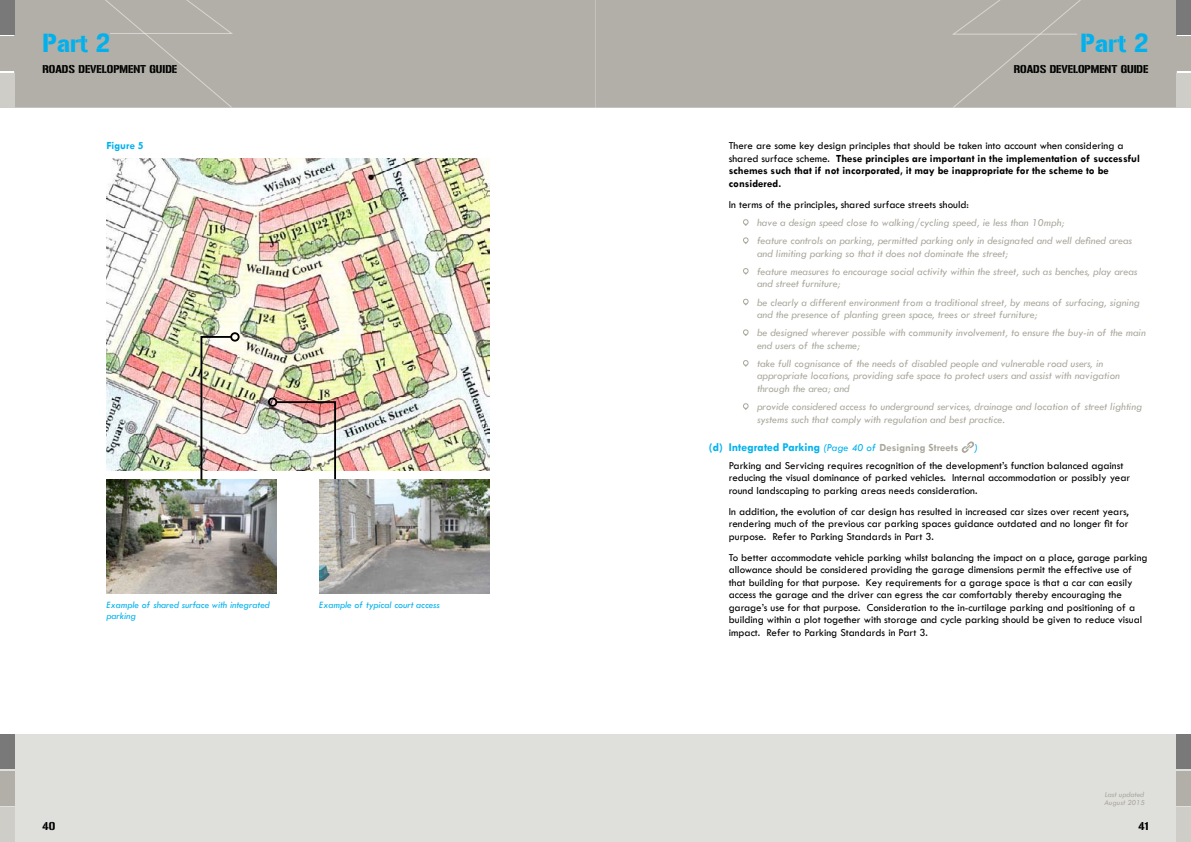
<style>
.page{position:relative;width:1191px;height:842px;background:#fff}
.page>*{position:absolute;margin:0;border:0;box-sizing:border-box;transform-origin:0 0}
.t1{font:23px "Gunplay";color:#00b1ed}
.t2{font:700 12px "Tw Cen";color:#00b1ed}
.t3{font:11px/12.5px "Tw Cen";color:#000}
.t4{font:italic 11px/18.2px "Tw Cen";color:#aba99e}
.t5{font:700 11px/12.5px "Tw Cen";color:#000}
.t6{font:700 11px "Tw Cen";color:#00b1ed}
.t7{font:italic 11px "Tw Cen";color:#00b1ed}
.t8{font:italic 10px/11px "Tw Cen";color:#00b1ed}
.t9{font:10px "Gunplay";color:#000}
.t10{font:italic 8px/8px "Tw Cen";color:#aba99e}
.s1{font-weight:400}
.s2{font-weight:400;font-style:italic;font-size:11px}
.s3{font-size:11px;color:#aba99e}
</style>
<div class="page">
<div style="left:595px;top:0;width:581px;height:108px;background:#b1afa7"></div>
<div style="left:950px;top:0;width:132px;height:108px;background:#b1afa7"></div>
<div style="left:1176px;top:0;width:15px;height:34px;background:#797979"></div>
<div style="left:1174px;top:37px;width:17px;height:34px;background:#b1afa7"></div>
<div style="left:1176px;top:74px;width:15px;height:34px;background:#cecdc8"></div>
<div style="left:14px;top:0;width:581px;height:108px;background:#b1afa7"></div>
<div style="left:102px;top:0;width:133px;height:108px;background:#b1afa7"></div>
<div style="left:0;top:0;width:14px;height:34px;background:#797979"></div>
<div style="left:0;top:37px;width:17px;height:34px;background:#b1afa7"></div>
<div style="left:0;top:74px;width:14px;height:34px;background:#cecdc8"></div>
<div style="left:595px;top:734px;width:596px;height:108px;background:#dfdfdc"></div>
<div style="left:1176px;top:734px;width:15px;height:34px;background:#797979"></div>
<div style="left:1176px;top:771px;width:15px;height:34px;background:#b1afa7"></div>
<div style="left:1176px;top:808px;width:15px;height:34px;background:#cecdc8"></div>
<div style="left:0;top:734px;width:595px;height:108px;background:#dfdfdc"></div>
<div style="left:0;top:734px;width:14px;height:34px;background:#797979"></div>
<div style="left:0;top:771px;width:14px;height:34px;background:#b1afa7"></div>
<div style="left:0;top:808px;width:14px;height:34px;background:#cecdc8"></div>
<img style="left:106px;top:159px;width:383px;height:312px">
<img style="left:106px;top:480px;width:170px;height:113px">
<img style="left:199px;top:335px;width:34px;height:146px">
<div style="left:230px;top:332px;width:10px;height:10px;border:2px solid #000;border-radius:50%"></div>
<img style="left:274px;top:400px;width:63px;height:86px">
<div style="left:268px;top:397px;width:9px;height:10px;border:2px solid #000;border-radius:50%"></div>
<img style="left:319px;top:480px;width:170px;height:113px">
<svg style="left:743px;top:219px;width:6px;height:7px"></svg>
<svg style="left:743px;top:237px;width:6px;height:7px"></svg>
<svg style="left:743px;top:268px;width:6px;height:7px"></svg>
<svg style="left:743px;top:299px;width:6px;height:7px"></svg>
<svg style="left:743px;top:329px;width:6px;height:7px"></svg>
<svg style="left:743px;top:360px;width:6px;height:7px"></svg>
<svg style="left:743px;top:403px;width:6px;height:7px"></svg>
<svg style="left:961px;top:441px;width:13px;height:12px"></svg>
<h1 class="t1" style="left:43px;top:30px;width:69px">Part 2</h1>
<p class="t9" style="left:43px;top:63px;width:136px">ROADS DEVELOPMENT GUIDE</p>
<p class="t6" style="left:106px;top:139px;width:39px">Figure 5</p>
<p class="t8" style="left:106px;top:600px;width:165px">Example of shared surface with integrated parking</p>
<p class="t8" style="left:319px;top:600px;width:122px">Example of typical court access</p>
<h1 class="t1" style="left:1080px;top:30px;width:69px">Part 2</h1>
<p class="t9" style="left:1013px;top:63px;width:136px">ROADS DEVELOPMENT GUIDE</p>
<p class="t5" style="left:729px;top:139px;width:412px"><span class="s1">There are some key design principles that should be taken into account when considering a shared surface scheme.</span> These principles are important in the implementation of successful schemes such that if not incorporated, it may be inappropriate for the scheme to be considered.</p>
<p class="t3" style="left:729px;top:198px;width:242px">In terms of the principles, shared surface streets should:</p>
<p class="t4" style="left:757px;top:213px;width:376px">have a design speed close to walking/cycling speed, ie less than 10mph;<br>feature controls on parking, permitted parking only in designated and well defined areas</p>
<p class="t4" style="left:757px;top:244px;width:382px">and limiting parking so that it does not dominate the street;<br>feature measures to encourage social activity within the street, such as benches, play areas</p>
<p class="t4" style="left:757px;top:275px;width:384px">and street furniture;<br>be clearly a different environment from a traditional street, by means of surfacing, signing</p>
<p class="t4" style="left:757px;top:305px;width:390px">and the presence of planting green space, trees or street furniture;<br>be designed wherever possible with community involvement, to ensure the buy-in of the main</p>
<p class="t4" style="left:757px;top:336px;width:347px">end users of the scheme;<br>take full cognisance of the needs of disabled people and vulnerable road users, in</p>
<p class="t4" style="left:757px;top:369px;width:364px;line-height:12.5px">appropriate locations, providing safe space to protect users and assist with navigation through the area; and</p>
<p class="t4" style="left:757px;top:400px;width:386px;line-height:12.5px">provide considered access to underground services, drainage and location of street lighting systems such that comply with regulation and best practice.</p>
<p class="t2" style="left:709px;top:440px;width:251px">(d) Integrated Parking <span class="s2">(Page 40 of</span> <span class="s3">Designing Streets</span></p>
<p class="t7" style="left:974px;top:441px;width:5px">)</p>
<p class="t3" style="left:728px;top:459px;width:403px">Parking and Servicing requires recognition of the development’s function balanced against reducing the visual dominance of parked vehicles. Internal accommodation or possibly year round landscaping to parking areas needs consideration.</p>
<p class="t3" style="left:728px;top:505px;width:401px;text-align:justify">In addition, the evolution of car design has resulted in increased car sizes over recent years, rendering much of the previous car parking spaces guidance outdated and no longer fit for purpose. Refer to Parking Standards in Part 3.</p>
<p class="t3" style="left:728px;top:551px;width:420px">To better accommodate vehicle parking whilst balancing the impact on a place, garage parking allowance should be considered providing the garage dimensions permit the effective use of that building for that purpose. Key requirements for a garage space is that a car can easily access the garage and the driver can egress the car comfortably thereby encouraging the garage’s use for that purpose. Consideration to the in-curtilage parking and positioning of a building within a plot together with storage and cycle parking should be given to reduce visual impact. Refer to Parking Standards in Part 3.</p>
<p class="t10" style="left:1104px;top:790px;width:42px">Last updated<br>August 2015</p>
<p class="t9" style="left:43px;top:820px;width:14px">40</p>
<p class="t9" style="left:1138px;top:820px;width:11px">41</p>
</div>
